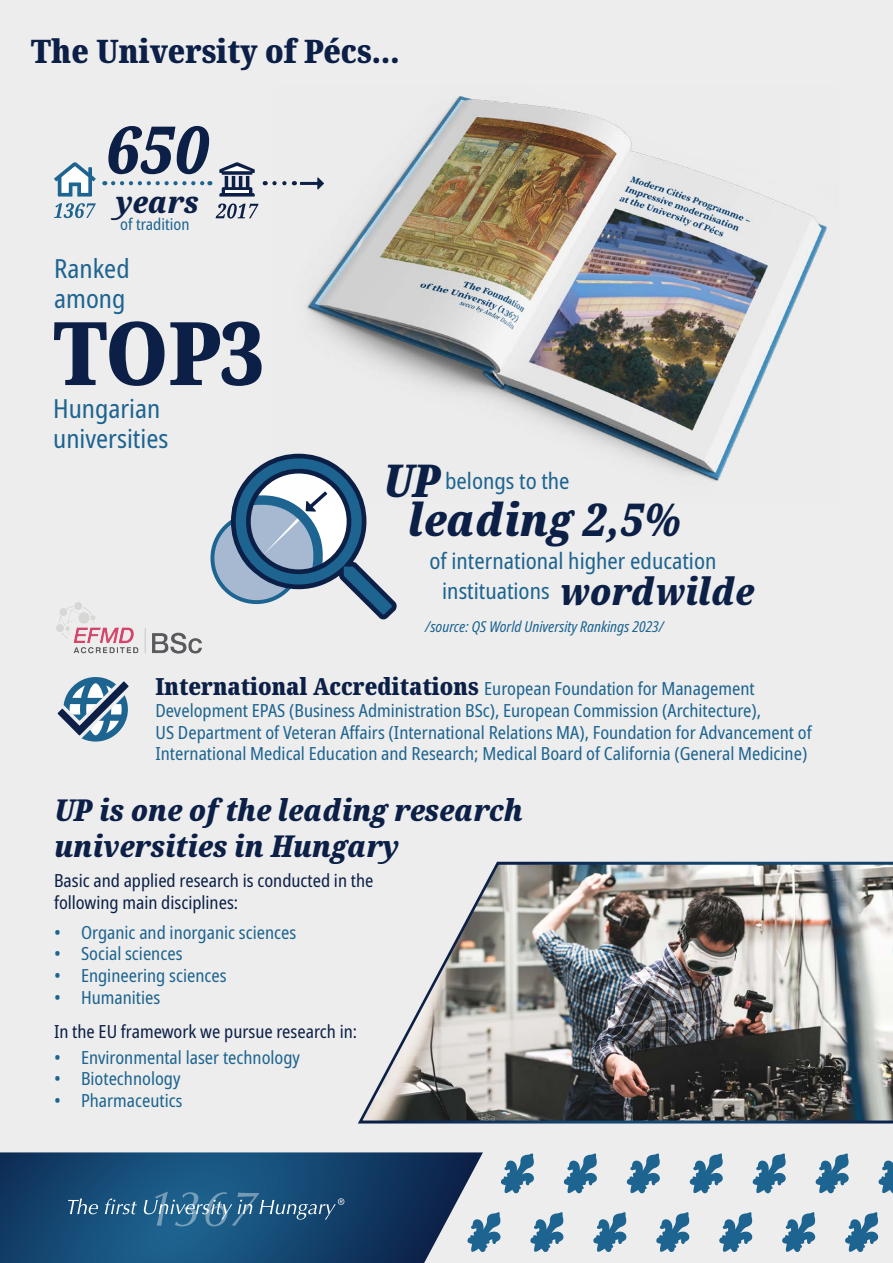
<style>
.page{position:relative;width:893px;height:1263px;background:#ededed}
.page>*{position:absolute;margin:0;border:0;box-sizing:border-box;transform-origin:0 0}
.t1{font:italic 900 condensed 45px "Noto Serif";color:#0c2047}
.t2{font:900 condensed 33px "Noto Serif";color:#0c2047}
.t3{font:italic 900 condensed 30.45px "Noto Serif";color:#0c2047}
.t4{font:italic 900 condensed 30px/36px "Noto Serif";color:#0c2047}
.t5{font:condensed 26.1px/29.8px "Noto Sans";color:#1d6490}
.t6{font:condensed 22.5px/30px "Noto Sans";color:#1d6490}
.t7{font:condensed 18px/21.6px "Noto Sans";color:#1d6490}
.t8{font:condensed 18px/21.6px "Noto Sans";color:#0c2047}
.t9{font:condensed 16.05px "Noto Sans";color:#1d6490}
.t10{font:italic condensed 15px "Noto Sans";color:#1d6490}
.s1{font-family:"Noto Serif";font-weight:900;font-style:italic;font-size:45px;color:#0c2047}
.s2{font-family:"Noto Serif";font-weight:900;font-style:italic;font-size:37.5px;color:#0c2047}
.s3{font-family:"Noto Serif";font-weight:900;font-size:24px;color:#0c2047}
.s4{font-size:17.25px}
</style>
<div class="page">
<svg style="left:501px;top:1153px;width:33px;height:41px"></svg>
<svg style="left:564px;top:1153px;width:33px;height:41px"></svg>
<svg style="left:627px;top:1153px;width:33px;height:41px"></svg>
<svg style="left:689px;top:1153px;width:34px;height:41px"></svg>
<svg style="left:752px;top:1153px;width:34px;height:41px"></svg>
<svg style="left:815px;top:1153px;width:34px;height:41px"></svg>
<svg style="left:878px;top:1160px;width:15px;height:34px"></svg>
<svg style="left:483px;top:1212px;width:18px;height:40px"></svg>
<svg style="left:530px;top:1212px;width:34px;height:40px"></svg>
<svg style="left:593px;top:1212px;width:34px;height:40px"></svg>
<svg style="left:656px;top:1212px;width:34px;height:40px"></svg>
<svg style="left:719px;top:1212px;width:33px;height:40px"></svg>
<svg style="left:782px;top:1212px;width:33px;height:40px"></svg>
<svg style="left:845px;top:1212px;width:33px;height:40px"></svg>
<svg style="left:0;top:1152px;width:483px;height:111px"></svg>
<svg style="left:68px;top:1198px;width:30px;height:16px"></svg>
<svg style="left:105px;top:1198px;width:32px;height:16px"></svg>
<svg style="left:143px;top:1191px;width:201px;height:35px"></svg>
<svg style="left:210px;top:512px;width:92px;height:92px"></svg>
<div style="left:214px;top:516px;width:84px;height:84px;background:#a7b9d1;border-radius:50%"></div>
<svg style="left:224px;top:458px;width:173px;height:162px"></svg>
<svg style="left:54px;top:321px;width:208px;height:65px"></svg>
<svg style="left:57px;top:677px;width:72px;height:65px"></svg>
<img style="left:274px;top:96px;width:553px;height:408px">
<svg style="left:113px;top:181px;width:97px;height:4px"></svg>
<svg style="left:274px;top:177px;width:50px;height:13px"></svg>
<svg style="left:54px;top:203px;width:42px;height:15px"></svg>
<svg style="left:216px;top:203px;width:42px;height:16px"></svg>
<svg style="left:54px;top:162px;width:42px;height:35px"></svg>
<svg style="left:219px;top:162px;width:36px;height:35px"></svg>
<svg style="left:108px;top:126px;width:101px;height:48px"></svg>
<img style="left:358px;top:861px;width:535px;height:263px">
<img style="left:56px;top:602px;width:146px;height:52px">
<h2 class="t2" style="left:31px;top:27px;width:370px">The University of Pécs…</h2>
<h3 class="t3" style="left:116px;top:180px;width:84px">years</h3>
<p class="t9" style="left:120px;top:213px;width:71px">of tradition</p>
<h3 class="t5" style="left:54px;top:254px;width:77px">Ranked among</h3>
<h3 class="t5" style="left:53px;top:394px;width:117px">Hungarian universities</h3>
<p class="t6" style="left:383px;top:467px;width:188px"><span class="s1">UP</span> belongs to the</p>
<h1 class="t1" style="left:408px;top:488px;width:273px">leading 2,5%</h1>
<p class="t6" style="left:442px;top:546px;width:313px;text-indent:-13px">of international higher education instituations <span class="s2">wordwilde</span></p>
<p class="t10" style="left:425px;top:616px;width:240px">/source: QS World University Rankings 2023/</p>
<p class="t7" style="left:155px;top:678px;width:658px"><span class="s3">International Accreditations</span> European Foundation for Management Development EPAS (Business Administration BSc), European Commission (Architecture),<br>US Department of Veteran Affairs (International Relations MA), Foundation for Advancement of International Medical Education and Research; Medical Board of California (General Medicine)</p>
<h3 class="t4" style="left:54px;top:793px;width:470px">UP is one of the leading research universities in Hungary</h3>
<p class="t8" style="left:54px;top:870px;width:321px">Basic and applied research is conducted in the following main disciplines:</p>
<p class="t7" style="left:54px;top:922px;width:244px">• Organic and inorganic sciences</p>
<p class="t7" style="left:54px;top:943px;width:130px">• Social sciences</p>
<p class="t7" style="left:54px;top:965px;width:174px">• Engineering sciences</p>
<p class="t7" style="left:54px;top:987px;width:108px">• Humanities</p>
<p class="t8" style="left:54px;top:1021px;width:305px">In the EU framework we pursue research in:</p>
<p class="t7" style="left:54px;top:1047px;width:248px">• Environmental laser technology</p>
<p class="t7" style="left:54px;top:1068px;width:128px">• Biotechnology</p>
<p class="t7" style="left:54px;top:1090px;width:130px">• Pharmaceutic<span class="s4">s</span></p>
</div>
